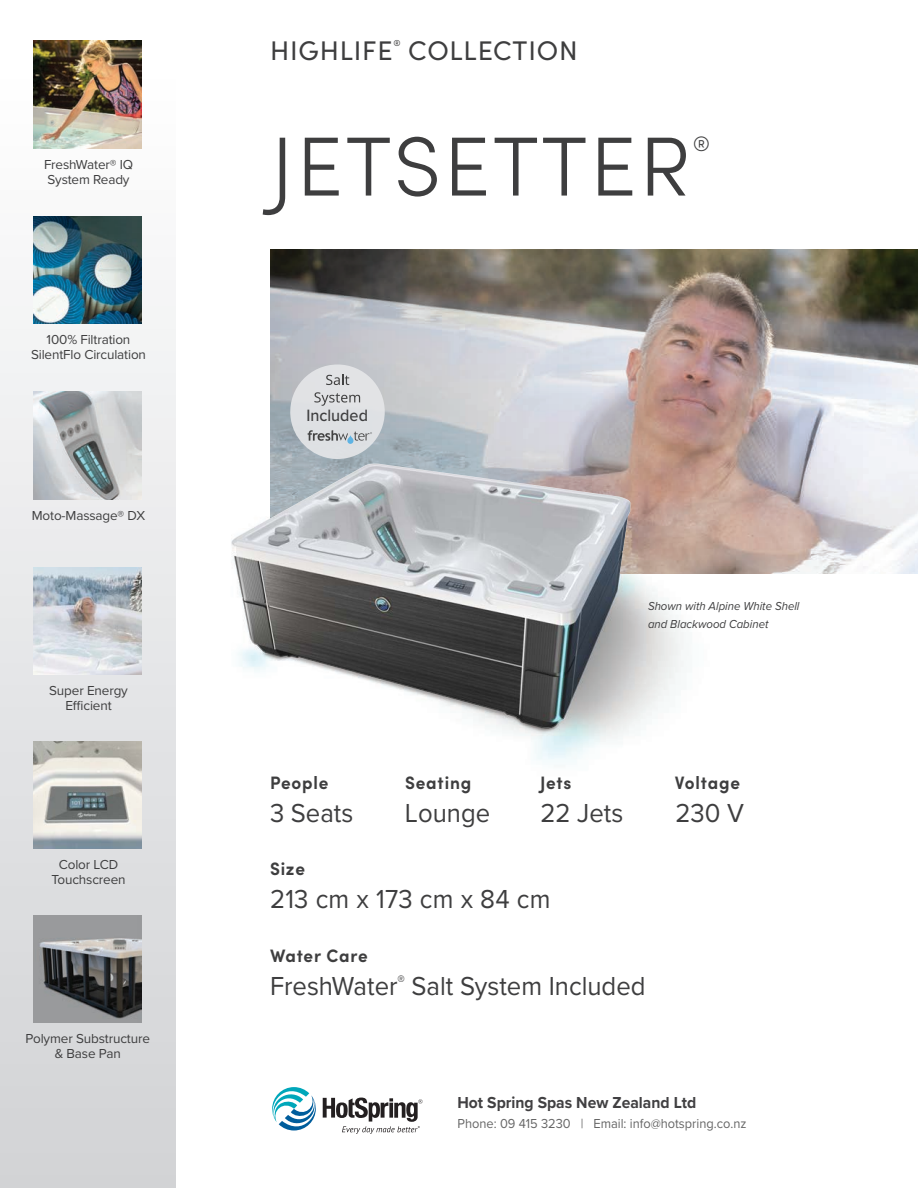
<style>
.page{position:relative;width:918px;height:1188px;background:#fff}
.page>*{position:absolute;margin:0;border:0;box-sizing:border-box;transform-origin:0 0}
.t1{font:300 84px "Sofia Pro";letter-spacing:.03em;color:#3e3e3f}
.t2{font:27px "Proxima Nova";color:#3e3e3f;scale:.95 1}
.t3{font:27px "Sofia Pro";letter-spacing:.03em;color:#3e3e3f}
.t4{font:300 21px "Sofia Pro";color:#3e3e3f}
.t5{font:700 18px "Sofia Pro";letter-spacing:.05em;color:#3e3e3f;scale:.95 1}
.t6{font:500 16.95px "Proxima Nova";color:#3e3e3f;scale:.95 1}
.t7{font:700 16.5px "Proxima Nova";color:#414042;scale:.95 1}
.t8{font:13.5px/15px "Proxima Nova";letter-spacing:-.01em;color:#3e3e3f;text-align:center}
.t9{font:13.5px "Proxima Nova";color:#666;scale:.95 1}
.t10{font:italic 12px/18px "Proxima Nova";color:#3e3e3f;scale:.95 1}
.t11{font:8.7px "Sofia Pro";color:#3e3e3f}
</style>
<div class="page">
<svg style="left:270px;top:250px;width:648px;height:324px;background:#aaa4a1"></svg>
<img style="left:231px;top:402px;width:486px;height:360px">
<div style="left:0;top:65px;width:176px;height:1123px;background:linear-gradient(to bottom,#fefefe,#d1d2d5)"></div>
<img style="left:34px;top:40px;width:108px;height:108px">
<img style="left:34px;top:216px;width:108px;height:108px">
<img style="left:34px;top:392px;width:108px;height:108px">
<img style="left:34px;top:567px;width:108px;height:108px">
<img style="left:34px;top:741px;width:108px;height:108px">
<img style="left:34px;top:915px;width:108px;height:108px">
<svg style="left:289px;top:364px;width:96px;height:95px;background:#cccfd3"></svg>
<svg style="left:272px;top:1087px;width:151px;height:47px"></svg>
<p class="t8" style="left:44px;top:156px;width:91px;text-align:left">FreshWater® IQ<br>System Ready</p>
<p class="t8" style="left:47px;top:332px;width:85px">100% Filtration</p>
<p class="t8" style="left:31px;top:347px;width:117px">SilentFlo Circulation</p>
<p class="t8" style="left:32px;top:507px;width:115px">Moto-Massage® DX</p>
<p class="t8" style="left:49px;top:683px;width:80px">Super Energy<br>Efficient</p>
<p class="t8" style="left:59px;top:857px;width:61px">Color LCD</p>
<p class="t8" style="left:51px;top:872px;width:76px">Touchscreen</p>
<p class="t8" style="left:26px;top:1031px;width:126px">Polymer Substructure &amp; Base Pan</p>
<p class="t3" style="left:270px;top:31px;width:124px">HIGHLIFE</p>
<p class="t11" style="left:393px;top:37px;width:9px">®</p>
<p class="t3" style="left:408px;top:31px;width:171px">COLLECTION</p>
<p class="t1" style="left:270px;top:105px;width:422px">JETSETTER</p>
<p class="t4" style="left:693px;top:128px;width:19px">®</p>
<p class="t6" style="left:306px;top:403px;width:66px">Included</p>
<p class="t10" style="left:648px;top:597px;width:161px">Shown with Alpine White Shell and Blackwood Cabinet</p>
<p class="t5" style="left:270px;top:769px;width:63px">People</p>
<p class="t5" style="left:405px;top:769px;width:71px">Seating</p>
<p class="t5" style="left:540px;top:769px;width:34px">Jets</p>
<p class="t5" style="left:675px;top:769px;width:70px">Voltage</p>
<p class="t2" style="left:270px;top:793px;width:89px">3 Seats</p>
<p class="t2" style="left:405px;top:793px;width:91px">Lounge</p>
<p class="t2" style="left:541px;top:793px;width:89px">22 Jets</p>
<p class="t2" style="left:676px;top:793px;width:74px">230 V</p>
<p class="t5" style="left:270px;top:855px;width:38px">Size</p>
<p class="t2" style="left:270px;top:879px;width:297px">213 cm x 173 cm x 84 cm</p>
<p class="t5" style="left:270px;top:942px;width:104px">Water Care</p>
<p class="t2" style="left:270px;top:966px;width:397px">FreshWater<sup>®</sup> Salt System Included</p>
<p class="t7" style="left:458px;top:1090px;width:253px">Hot Spring Spas New Zealand Ltd</p>
<p class="t9" style="left:458px;top:1113px;width:306px">Phone: 09 415 3230 | Email: info@hotspring.co.nz</p>
</div>
